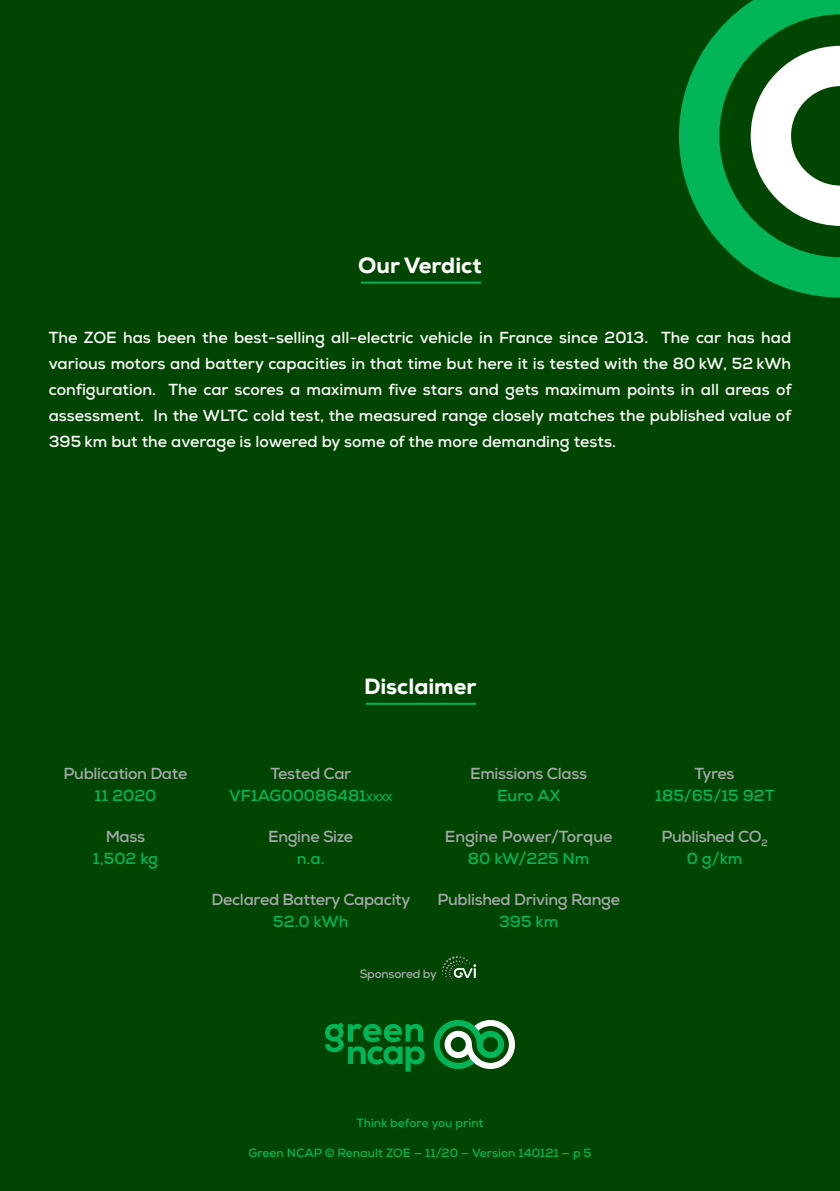
<style>
.page{position:relative;width:840px;height:1191px;background:#fff}
.page>*{position:absolute;margin:0;border:0;box-sizing:border-box;transform-origin:0 0}
.Verdict{font:800 22px "Nexa";color:#fff}
.VerdictBody{font:700 16px/26px "Nexa";color:#fff;text-align:justify}
.SpecTitle{font:700 16px "Nexa";letter-spacing:-.02em;color:#a8a9ad}
.SpecBody{font:700 16px "Nexa";color:#03b559}
.SpecTitle-2{font:700 16px "Nexa";color:#a8a9ad}
.VersionGreen{font:700 12px "Nexa";color:#03b559}
.SpecTitle-3{font:700 12px "Nexa";letter-spacing:-.02em;color:#a8a9ad}
.s1{font-size:10px}
</style>
<div class="page">
<div style="left:0;top:0;width:839px;height:1191px;background:#004500"></div>
<svg style="left:679px;top:0;width:160px;height:297px"></svg>
<svg style="left:325px;top:1022px;width:99px;height:49px"></svg>
<svg style="left:433px;top:1020px;width:81px;height:49px"></svg>
<hr style="left:361px;top:281px;width:119px;height:2px;background:#03b559">
<hr style="left:365px;top:703px;width:110px;height:2px;background:#03b559">
<img style="left:441px;top:956px;width:36px;height:25px">
<p class="Verdict" style="left:358px;top:251px;width:125px">Our Verdict</p>
<p class="VerdictBody" style="left:49px;top:324px;width:743px">The ZOE has been the best-selling all-electric vehicle in France since 2013. The car has had various motors and battery capacities in that time but here it is tested with the 80 kW, 52 kWh configuration. The car scores a maximum five stars and gets maximum points in all areas of assessment. In the WLTC cold test, the measured range closely matches the published value of 395 km but the average is lowered by some of the more demanding tests.</p>
<p class="Verdict" style="left:364px;top:672px;width:114px">Disclaimer</p>
<p class="SpecTitle" style="left:63px;top:762px;width:125px">Publication Date</p>
<p class="SpecBody" style="left:94px;top:784px;width:63px">11 2020</p>
<p class="SpecTitle" style="left:106px;top:826px;width:41px">Mass</p>
<p class="SpecBody" style="left:93px;top:848px;width:66px">1,502 kg</p>
<p class="SpecTitle" style="left:270px;top:762px;width:82px">Tested Car</p>
<p class="SpecBody" style="left:229px;top:784px;width:165px">VF1AG00086481<span class="s1">XXXX</span></p>
<p class="SpecTitle" style="left:470px;top:762px;width:118px">Emissions Class</p>
<p class="SpecBody" style="left:497px;top:784px;width:65px">Euro AX</p>
<p class="SpecTitle" style="left:268px;top:826px;width:86px">Engine Size</p>
<p class="SpecBody" style="left:297px;top:848px;width:29px">n.a.</p>
<p class="SpecTitle-2" style="left:444px;top:826px;width:169px">Engine Power/Torque</p>
<p class="SpecBody" style="left:467px;top:848px;width:123px">80 kW/225 Nm</p>
<p class="SpecTitle" style="left:211px;top:889px;width:200px">Declared Battery Capacity</p>
<p class="SpecBody" style="left:273px;top:911px;width:76px">52.0 kWh</p>
<p class="SpecTitle" style="left:437px;top:889px;width:184px">Published Driving Range</p>
<p class="SpecBody" style="left:499px;top:911px;width:61px">395 km</p>
<p class="SpecTitle-3" style="left:359px;top:965px;width:79px">Sponsored by</p>
<p class="SpecTitle" style="left:694px;top:762px;width:42px">Tyres</p>
<p class="SpecBody" style="left:654px;top:784px;width:121px">185/65/15 92T</p>
<p class="SpecTitle" style="left:661px;top:826px;width:108px">Published CO<sub>2</sub></p>
<p class="SpecBody" style="left:686px;top:848px;width:57px">0 g/km</p>
<p class="VersionGreen" style="left:356px;top:1115px;width:128px">Think before you print</p>
<p class="VersionGreen" style="left:248px;top:1145px;width:344px">Green NCAP © Renault ZOE — 11/20 — Version 140121 — p 5</p>
</div>
